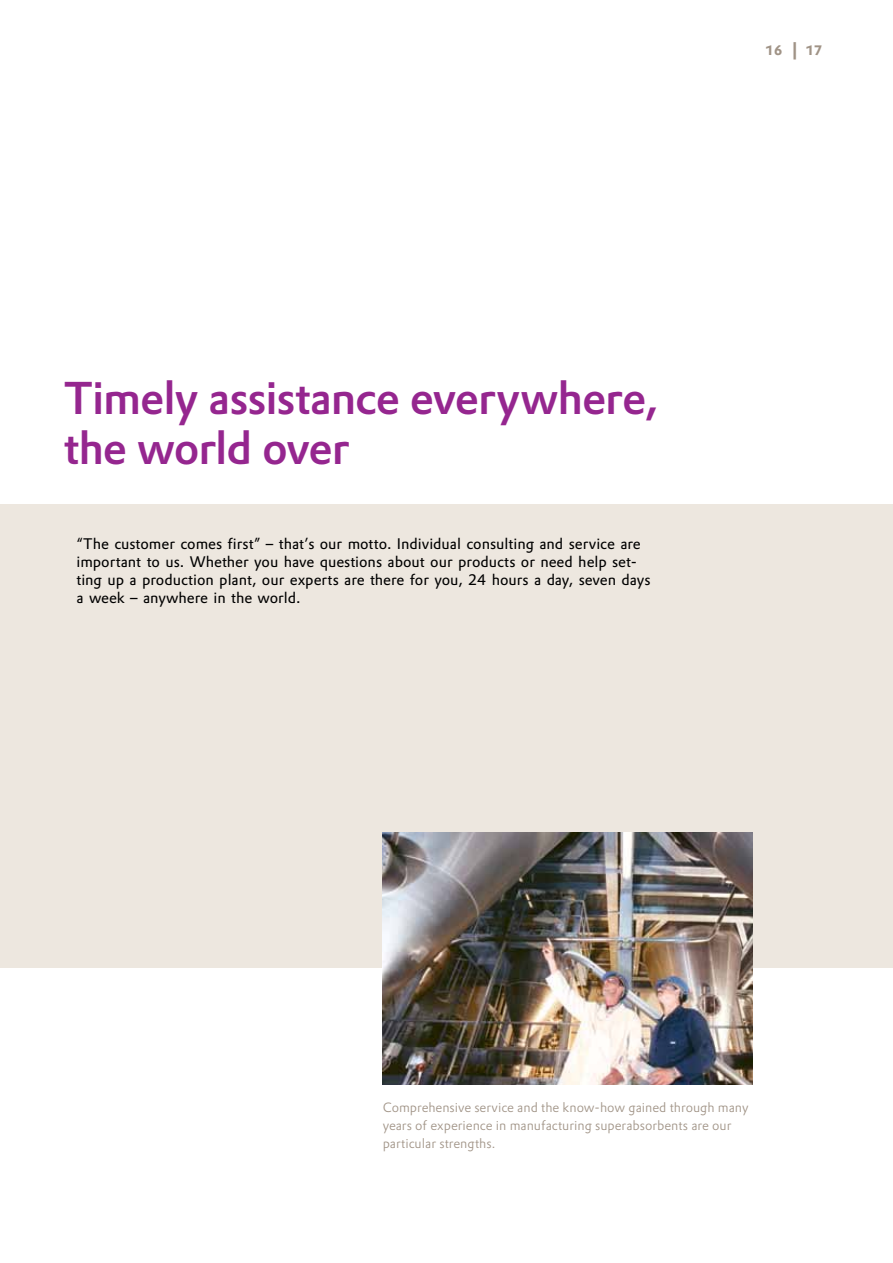
<style>
.page{position:relative;width:893px;height:1263px;background:#fff}
.page>*{position:absolute;margin:0;border:0;box-sizing:border-box;transform-origin:0 0}
.t1{font:500 45px/49.5px "Evonik Prokyon";letter-spacing:-.025em;color:#95268f}
.t2{font:15px/18px "Evonik Prokyon";color:#000}
.t3{font:700 13.5px "Evonik Prokyon";color:#a09386}
.t4{font:300 13.2px/18px "Evonik Prokyon";color:#a09386}
.s1{font-size:18px}
</style>
<div class="page">
<div style="left:0;top:504px;width:893px;height:464px;background:#ede7df"></div>
<img style="left:383px;top:833px;width:370px;height:252px">
<p class="t3" style="left:766px;top:39px;width:58px">16 <span class="s1">|</span> 17</p>
<h1 class="t1" style="left:64px;top:370px;width:596px">Timely assistance everywhere, the world over</h1>
<p class="t2" style="left:77px;top:534px;width:575px">“The customer comes first” – that’s our motto. Individual consulting and service are important to us. Whether you have questions about our products or need help set&shy;ting up a production plant, our experts are there for you, 24 hours a day, seven days a week – anywhere in the world.</p>
<p class="t4" style="left:383px;top:1097px;width:367px">Comprehensive service and the know-how gained through many years of experience in manufacturing superabsorbents are our particular strengths.</p>
</div>
